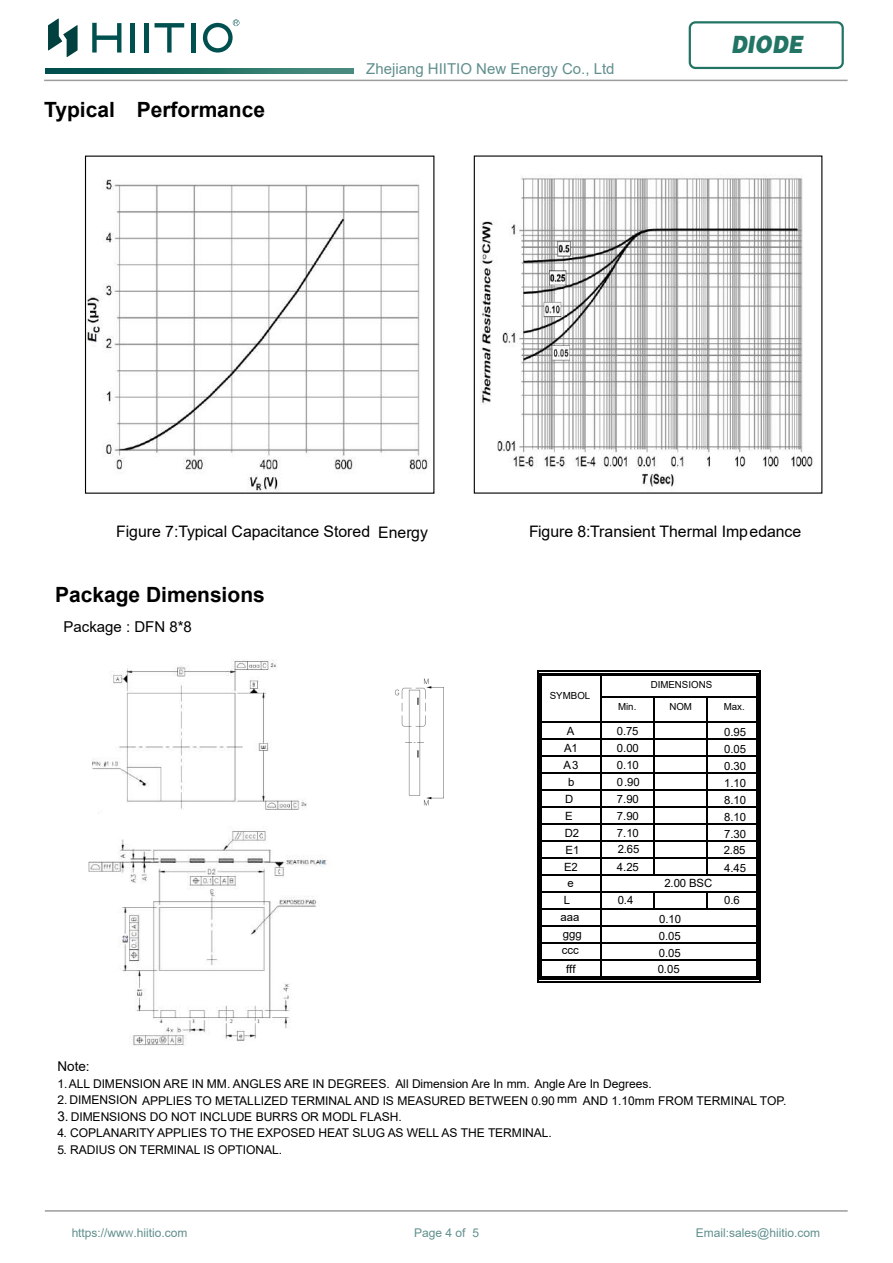
<style>
.page{position:relative;width:893px;height:1263px;background:#fff}
.page>*{position:absolute;margin:0;border:0;box-sizing:border-box;transform-origin:0 0}
.t1{font:24px "HGF9 X CNKI";color:#227564;scale:.86 1}
.t2{font:700 21px "Arial";color:#000}
.t3{font:15.9px "Arial";color:#000}
.t4{font:15px "Arial";color:#618f8e}
.t5{font:15px "Arial";color:#000}
.t6{font:13.5px "Arial";color:#000}
.t7{font:12px "Arial";letter-spacing:-.005em;color:#000}
.t8{font:12px "Arial";color:#618f8e}
.t9{font:11.4px/17px "Arial";color:#000;text-align:justify}
.t10{font:9.75px "Arial";color:#000}
.s1{font-size:13.5px}
.s2{font-size:9px}
</style>
<div class="page">
<img style="left:87px;top:179px;width:342px;height:313px">
<img style="left:480px;top:175px;width:333px;height:316px">
<img style="left:92px;top:660px;width:215px;height:150px">
<img style="left:88px;top:831px;width:239px;height:215px">
<img style="left:394px;top:678px;width:50px;height:128px">
<svg style="left:45px;top:68px;width:309px;height:6px;background:#206d63"></svg>
<hr style="left:45px;top:1210px;width:803px;height:2px;background:#9c9c9d">
<hr style="left:44px;top:80px;width:804px;height:1px;background:#9c9c9d">
<div style="left:689px;top:21px;width:155px;height:48px;border:2px solid #227564;border-radius:6px"></div>
<div style="left:191px;top:23px;width:5px;height:30px;background:#005050"></div>
<div style="left:130px;top:23px;width:5px;height:30px;background:#005050"></div>
<svg style="left:92px;top:23px;width:29px;height:30px"></svg>
<hr style="left:144px;top:23px;width:4px;height:30px;background:#005050">
<svg style="left:155px;top:23px;width:29px;height:30px"></svg>
<svg style="left:203px;top:19px;width:36px;height:34px"></svg>
<svg style="left:48px;top:19px;width:30px;height:38px"></svg>
<hr style="left:542px;top:671px;width:59px;height:1px;background:#000">
<hr style="left:542px;top:673px;width:59px;height:2px;background:#000">
<hr style="left:605px;top:671px;width:155px;height:1px;background:#000">
<hr style="left:605px;top:673px;width:154px;height:2px;background:#000">
<hr style="left:757px;top:673px;width:2px;height:307px;background:#000">
<hr style="left:602px;top:696px;width:52px;height:1px;background:#000">
<hr style="left:655px;top:696px;width:52px;height:1px;background:#000">
<hr style="left:708px;top:696px;width:50px;height:1px;background:#000">
<hr style="left:542px;top:721px;width:59px;height:2px;background:#000">
<hr style="left:602px;top:721px;width:52px;height:2px;background:#000">
<hr style="left:655px;top:721px;width:52px;height:2px;background:#000">
<hr style="left:708px;top:721px;width:50px;height:2px;background:#000">
<hr style="left:542px;top:739px;width:59px;height:1px;background:#000">
<hr style="left:602px;top:739px;width:52px;height:1px;background:#000">
<hr style="left:655px;top:739px;width:52px;height:1px;background:#000">
<hr style="left:708px;top:739px;width:50px;height:1px;background:#000">
<hr style="left:542px;top:755px;width:59px;height:2px;background:#000">
<hr style="left:602px;top:755px;width:52px;height:2px;background:#000">
<hr style="left:655px;top:755px;width:52px;height:2px;background:#000">
<hr style="left:708px;top:755px;width:51px;height:2px;background:#000">
<hr style="left:542px;top:773px;width:59px;height:1px;background:#000">
<hr style="left:602px;top:773px;width:52px;height:1px;background:#000">
<hr style="left:655px;top:773px;width:52px;height:1px;background:#000">
<hr style="left:708px;top:773px;width:50px;height:1px;background:#000">
<hr style="left:542px;top:789px;width:59px;height:2px;background:#000">
<hr style="left:602px;top:789px;width:52px;height:2px;background:#000">
<hr style="left:655px;top:789px;width:52px;height:2px;background:#000">
<hr style="left:708px;top:789px;width:51px;height:2px;background:#000">
<hr style="left:542px;top:807px;width:59px;height:1px;background:#000">
<hr style="left:602px;top:807px;width:52px;height:1px;background:#000">
<hr style="left:655px;top:807px;width:52px;height:1px;background:#000">
<hr style="left:708px;top:807px;width:51px;height:1px;background:#000">
<hr style="left:542px;top:824px;width:59px;height:1px;background:#000">
<hr style="left:602px;top:824px;width:52px;height:1px;background:#000">
<hr style="left:655px;top:824px;width:52px;height:1px;background:#000">
<hr style="left:708px;top:824px;width:52px;height:1px;background:#000">
<hr style="left:542px;top:841px;width:59px;height:1px;background:#000">
<hr style="left:602px;top:841px;width:52px;height:1px;background:#000">
<hr style="left:655px;top:841px;width:52px;height:1px;background:#000">
<hr style="left:708px;top:841px;width:51px;height:1px;background:#000">
<hr style="left:542px;top:858px;width:59px;height:1px;background:#000">
<hr style="left:602px;top:858px;width:52px;height:1px;background:#000">
<hr style="left:655px;top:858px;width:52px;height:1px;background:#000">
<hr style="left:708px;top:858px;width:51px;height:1px;background:#000">
<hr style="left:542px;top:875px;width:59px;height:1px;background:#000">
<hr style="left:602px;top:875px;width:52px;height:1px;background:#000">
<svg style="left:654px;top:696px;width:1px;height:180px"></svg>
<hr style="left:655px;top:875px;width:52px;height:1px;background:#000">
<svg style="left:707px;top:696px;width:1px;height:180px"></svg>
<hr style="left:708px;top:875px;width:51px;height:1px;background:#000">
<hr style="left:542px;top:892px;width:59px;height:1px;background:#000">
<hr style="left:602px;top:892px;width:52px;height:1px;background:#000">
<hr style="left:655px;top:892px;width:52px;height:1px;background:#000">
<hr style="left:708px;top:892px;width:51px;height:1px;background:#000">
<hr style="left:542px;top:909px;width:59px;height:1px;background:#000">
<hr style="left:602px;top:909px;width:52px;height:1px;background:#000">
<svg style="left:654px;top:892px;width:1px;height:18px"></svg>
<hr style="left:655px;top:909px;width:52px;height:1px;background:#000">
<svg style="left:707px;top:892px;width:1px;height:18px"></svg>
<hr style="left:708px;top:909px;width:51px;height:1px;background:#000">
<hr style="left:542px;top:926px;width:59px;height:1px;background:#000">
<hr style="left:602px;top:926px;width:157px;height:1px;background:#000">
<hr style="left:542px;top:943px;width:59px;height:1px;background:#000">
<hr style="left:602px;top:943px;width:157px;height:1px;background:#000">
<svg style="left:760px;top:671px;width:1px;height:311px"></svg>
<div style="left:537px;top:671px;width:5px;height:310px;background:#000"></div>
<hr style="left:542px;top:960px;width:59px;height:1px;background:#000">
<hr style="left:602px;top:960px;width:52px;height:1px;background:#000">
<hr style="left:655px;top:960px;width:52px;height:1px;background:#000">
<hr style="left:708px;top:960px;width:51px;height:1px;background:#000">
<hr style="left:542px;top:977px;width:59px;height:1px;background:#000">
<hr style="left:602px;top:977px;width:52px;height:1px;background:#000">
<hr style="left:655px;top:977px;width:52px;height:1px;background:#000">
<hr style="left:708px;top:977px;width:51px;height:1px;background:#000">
<hr style="left:537px;top:981px;width:61px;height:1px;background:#000">
<hr style="left:540px;top:978px;width:58px;height:2px;background:#000">
<svg style="left:598px;top:671px;width:7px;height:311px"></svg>
<hr style="left:603px;top:981px;width:157px;height:1px;background:#000">
<hr style="left:603px;top:978px;width:154px;height:2px;background:#000">
<h2 class="t2" style="left:44px;top:95px;width:222px">Typical Performance</h2>
<p class="t4" style="left:366px;top:58px;width:250px">Zhejiang HIITIO New Energy Co., Ltd</p>
<h1 class="t1" style="left:730px;top:26px;width:85px">DIODE</h1>
<h3 class="t3" style="left:116px;top:521px;width:313px">Figure 7:Typical Capacitance Stored Energy</h3>
<h3 class="t3" style="left:529px;top:521px;width:274px">Figure 8:Transient Thermal Impedance</h3>
<h2 class="t2" style="left:55px;top:579px;width:211px">Package Dimensions</h2>
<p class="t5" style="left:64px;top:616px;width:130px">Package : DFN 8*8</p>
<p class="t10" style="left:550px;top:689px;width:42px">SYMBOL</p>
<p class="t10" style="left:651px;top:677px;width:63px">DIMENSIONS</p>
<p class="t10" style="left:618px;top:700px;width:20px">Min.</p>
<p class="t10" style="left:669px;top:700px;width:24px">NOM</p>
<p class="t10" style="left:724px;top:700px;width:23px">Max.</p>
<p class="t9" style="left:567px;top:722px;width:9px">A</p>
<p class="t9" style="left:617px;top:722px;width:23px">0.75</p>
<p class="t9" style="left:724px;top:723px;width:24px">0.95</p>
<p class="t9" style="left:564px;top:739px;width:15px">A1</p>
<p class="t9" style="left:617px;top:739px;width:24px">0.00</p>
<p class="t9" style="left:724px;top:740px;width:24px">0.05</p>
<p class="t9" style="left:564px;top:756px;width:16px">A3</p>
<p class="t9" style="left:617px;top:756px;width:24px">0.10</p>
<p class="t9" style="left:724px;top:757px;width:24px">0.30</p>
<p class="t9" style="left:568px;top:773px;width:8px">b</p>
<p class="t9" style="left:617px;top:773px;width:24px">0.90</p>
<p class="t9" style="left:724px;top:774px;width:24px">1.10</p>
<p class="t9" style="left:565px;top:791px;width:10px">D</p>
<p class="t9" style="left:617px;top:790px;width:24px">7.90</p>
<p class="t9" style="left:724px;top:791px;width:24px">8.10</p>
<p class="t9" style="left:565px;top:807px;width:9px">E</p>
<p class="t9" style="left:617px;top:807px;width:24px">7.90</p>
<p class="t9" style="left:724px;top:808px;width:24px">8.10</p>
<p class="t9" style="left:565px;top:824px;width:16px">D2</p>
<p class="t9" style="left:617px;top:824px;width:24px">7.10</p>
<p class="t9" style="left:724px;top:825px;width:24px">7.30</p>
<p class="t9" style="left:566px;top:841px;width:15px">E1</p>
<p class="t9" style="left:618px;top:840px;width:23px">2.65</p>
<p class="t9" style="left:724px;top:841px;width:23px">2.85</p>
<p class="t9" style="left:564px;top:859px;width:15px">E2</p>
<p class="t9" style="left:617px;top:859px;width:24px">4.25</p>
<p class="t9" style="left:724px;top:859px;width:24px">4.45</p>
<p class="t9" style="left:568px;top:875px;width:8px">e</p>
<p class="t9" style="left:664px;top:875px;width:49px">2.00 BSC</p>
<p class="t9" style="left:564px;top:891px;width:8px">L</p>
<p class="t9" style="left:618px;top:891px;width:17px">0.4</p>
<p class="t9" style="left:724px;top:891px;width:17px">0.6</p>
<p class="t9" style="left:560px;top:909px;width:20px">aaa</p>
<p class="t9" style="left:563px;top:925px;width:20px">ggg</p>
<p class="t9" style="left:566px;top:960px;width:11px">fff</p>
<p class="t9" style="left:562px;top:941px;width:19px">ccc</p>
<p class="t9" style="left:659px;top:910px;width:24px">0.10<br>0.05<br>0.05</p>
<p class="t9" style="left:658px;top:960px;width:24px">0.05</p>
<p class="t6" style="left:57px;top:1057px;width:34px">Note:</p>
<p class="t7" style="left:57px;top:1075px;width:596px">1.ALL DIMENSION ARE IN MM. ANGLES ARE IN DEGREES. All Dimension Are In mm. Angle Are In Degrees.</p>
<p class="t7" style="left:57px;top:1092px;width:731px">2. DIMENSION APPLIES TO METALLIZED TERMINAL AND IS MEASURED BETWEEN 0.90 mm AND 1.10mm FROM TERMINAL TOP.</p>
<p class="t7" style="left:57px;top:1108px;width:346px"><span class="s1">3.</span> DIMENSIONS DO NOT INCLUDE BURRS OR MODL FLASH.</p>
<p class="t7" style="left:57px;top:1125px;width:496px">4. COPLANARITY APPLIES TO THE EXPOSED HEAT SLUG AS WELL AS THE TERMINAL.</p>
<p class="t7" style="left:57px;top:1141px;width:226px">5. RADIUS ON TERMINAL IS OPTIONAL.</p>
<p class="t8" style="left:72px;top:1225px;width:117px">https://ww<span class="s2">W</span>.hiitio.com</p>
<p class="t8" style="left:414px;top:1225px;width:66px">Page 4 of 5</p>
<p class="t8" style="left:696px;top:1225px;width:126px">Email:sales@hiitio.com</p>
</div>
